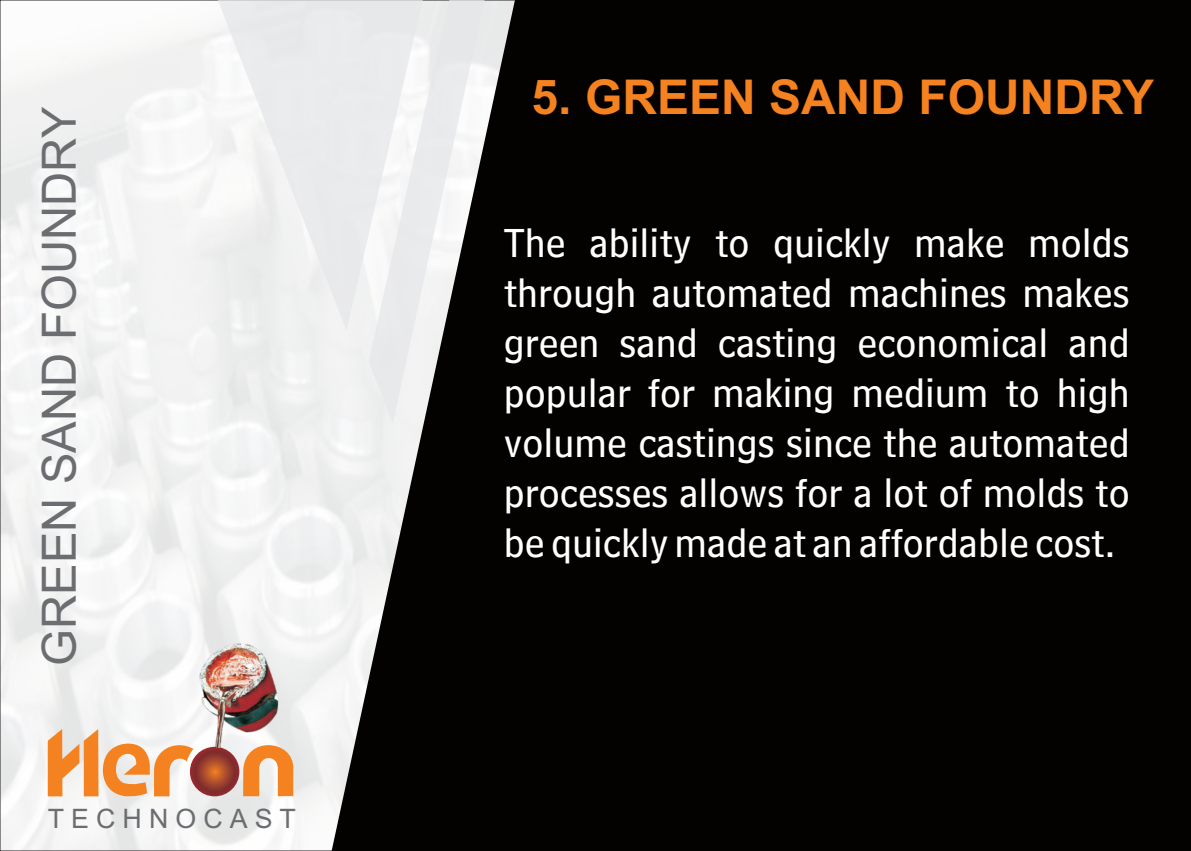
<style>
.page{position:relative;width:1191px;height:851px;background:#fff}
.page>*{position:absolute;margin:0;border:0;box-sizing:border-box;transform-origin:0 0}
.t1{font:700 48px "Arial";color:#f58220}
.t2{font:47.2px "Arial";color:#6c6d70}
.t3{font:42px/49.8px "Bell Centennial BT Sub Caption";color:#fff;text-align:justify}
.t4{font:26.8px "Arial";letter-spacing:.265em;color:#6c6d70}
</style>
<div class="page">
<img style="left:2px;top:29px;width:330px;height:819px">
<div style="left:332px;top:0;width:859px;height:850px;background:#040101"></div>
<svg style="left:369px;top:0;width:115px;height:423px;fill:#eaeaec"></svg>
<svg style="left:218px;top:0;width:205px;height:330px;fill:#ebebed"></svg>
<svg style="left:48px;top:729px;width:145px;height:68px"></svg>
<svg style="left:243px;top:747px;width:50px;height:49px"></svg>
<svg style="left:190px;top:746px;width:49px;height:50px"></svg>
<img style="left:173px;top:642px;width:131px;height:105px">
<p class="t2" style="left:41px;top:665px;width:560px;rotate:-90deg">GREEN SAND FOUNDRY</p>
<p class="t4" style="left:48px;top:807px;width:250px">TECHNOCAST</p>
<p class="t1" style="left:531px;top:79px;width:624px">5. GREEN SAND FOUNDRY</p>
<p class="t3" style="left:504px;top:221px;width:627px">The ability to quickly make molds through automated machines makes green sand casting economical and popular for making medium to high volume castings since the automated processes allows for a lot of molds to be quickly made at an affordable cost.</p>
</div>
